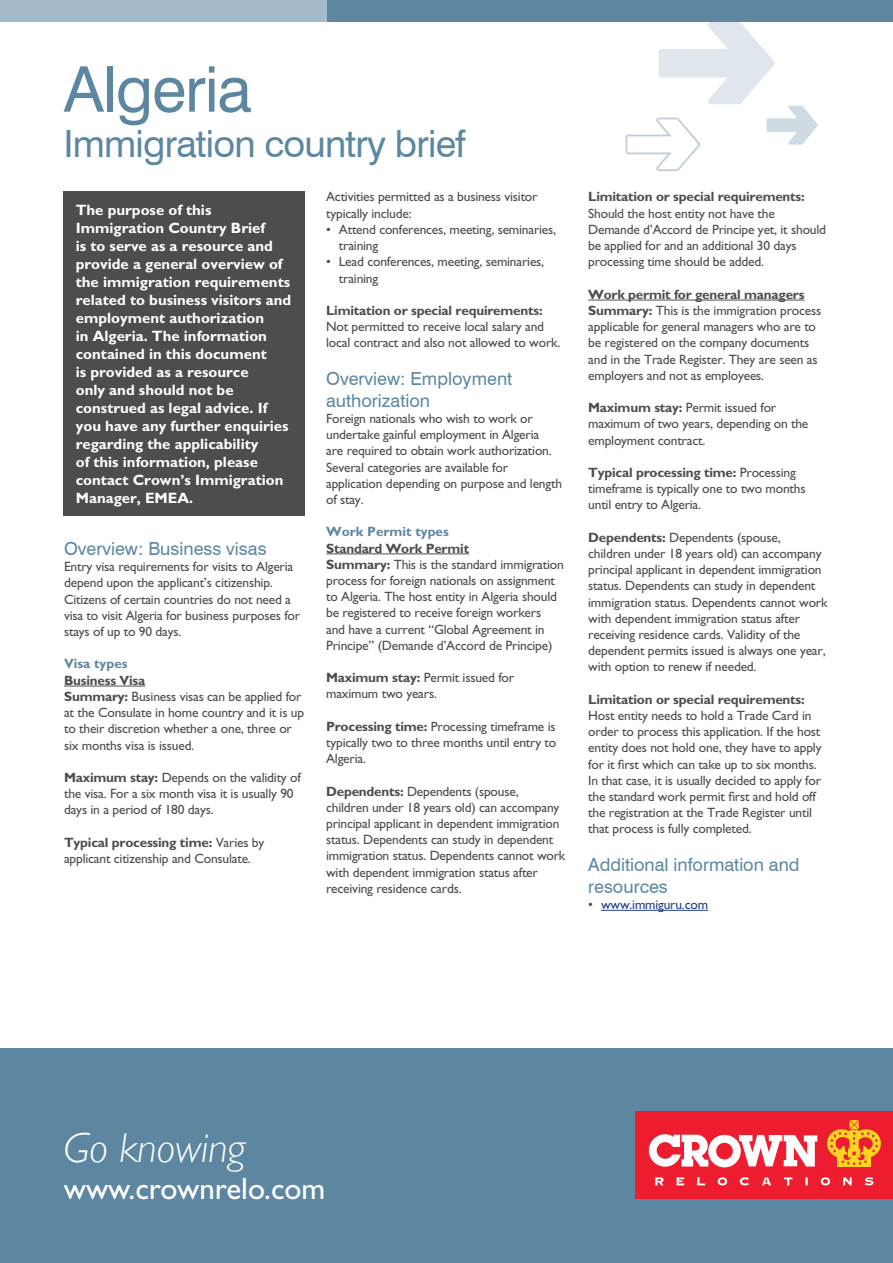
<style>
.page{position:relative;width:893px;height:1263px;background:#fff}
.page>*{position:absolute;margin:0;border:0;box-sizing:border-box;transform-origin:0 0}
.t1{font:63px "Swiss 721 BT";letter-spacing:-.02em;color:#5d87a1}
.t2{font:italic 300 41.7px "Gill Sans";color:#fff}
.t3{font:37.5px "Swiss 721 BT";letter-spacing:-.02em;color:#5d87a1}
.t4{font:30.9px "Gill Sans";color:#fff}
.t5{font:18px/21.6px "Swiss 721 BT";color:#5d87a1}
.t6{font:700 15px/18px "Gill Sans";color:#fff}
.t7{font:13.5px/16.2px "Gill Sans";letter-spacing:-.015em;color:#4d4d4f}
.t8{font:700 13.5px "Gill Sans";letter-spacing:-.015em;color:#4d4d4f}
.t9{font:700 13.5px "Gill Sans";color:#5d87a1}
.t10{font:13.5px "Gill Sans";letter-spacing:-.015em;color:#25408f}
.s1{font-weight:700}
.s2{color:#4d4d4f}
</style>
<div class="page">
<div style="left:0;top:1049px;width:893px;height:214px;background:#5d87a1"></div>
<div style="left:635px;top:1111px;width:258px;height:88px;background:#ed1c2e"></div>
<svg style="left:649px;top:1134px;width:168px;height:33px"></svg>
<svg style="left:676px;top:1177px;width:8px;height:9px"></svg>
<svg style="left:697px;top:1177px;width:8px;height:9px"></svg>
<svg style="left:718px;top:1177px;width:9px;height:8px"></svg>
<svg style="left:865px;top:1177px;width:8px;height:8px"></svg>
<svg style="left:762px;top:1177px;width:9px;height:8px"></svg>
<svg style="left:784px;top:1177px;width:8px;height:8px"></svg>
<svg style="left:805px;top:1177px;width:3px;height:8px"></svg>
<svg style="left:740px;top:1177px;width:9px;height:8px"></svg>
<svg style="left:821px;top:1177px;width:9px;height:8px"></svg>
<svg style="left:843px;top:1177px;width:9px;height:8px"></svg>
<svg style="left:655px;top:1177px;width:9px;height:8px"></svg>
<svg style="left:827px;top:1120px;width:54px;height:47px"></svg>
<svg style="left:625px;top:22px;width:193px;height:149px"></svg>
<div style="left:0;top:0;width:893px;height:21px;background:#5d87a1"></div>
<div style="left:0;top:0;width:326px;height:21px;background:#a3bacd"></div>
<hr style="left:326px;top:553px;width:143px;height:1px;background:#4d4d4f">
<hr style="left:64px;top:686px;width:81px;height:1px;background:#4d4d4f">
<hr style="left:588px;top:300px;width:216px;height:1px;background:#4d4d4f">
<hr style="left:601px;top:910px;width:107px;height:1px;background:#25408f">
<div style="left:63px;top:191px;width:242px;height:325px;background:#4d4d4f"></div>
<h1 class="t1" style="left:64px;top:51px;width:189px">Algeria</h1>
<h3 class="t3" style="left:64px;top:121px;width:403px">Immigration country brief</h3>
<p class="t6" style="left:76px;top:201px;width:217px">The purpose of this<br>Immigration Country Brief<br>is to serve as a resource and provide a general overview of the immigration requirements related to business visitors and employment authorization<br>in Algeria. The information contained in this document<br>is provided as a resource<br>only and should not be construed as legal advice. If you have any further enquiries regarding the applicability<br>of this information, please contact Crown’s Immigration<br>Manager, EMEA.</p>
<h3 class="t5" style="left:64px;top:538px;width:204px">Overview: Business visas</h3>
<p class="t7" style="left:64px;top:559px;width:238px">Entry visa requirements for visits to Algeria depend upon the applicant’s citizenship.<br>Citizens of certain countries do not need a visa to visit Algeria for business purposes for stays of up to 90 days.</p>
<p class="t9" style="left:64px;top:656px;width:65px">Visa types</p>
<p class="t7" style="left:64px;top:672px;width:242px"><span class="s1">Business Visa<br>Summary:</span> Business visas can be applied for at the Consulate in home country and it is up to their discretion whether a one, three or six months visa is issued.</p>
<p class="t7" style="left:64px;top:769px;width:238px"><span class="s1">Maximum stay:</span> Depends on the validity of the visa. For a six month visa it is usually 90 days in a period of 180 days.</p>
<p class="t7" style="left:64px;top:834px;width:202px"><span class="s1">Typical processing time:</span> Varies by applicant citizenship and Consulate.</p>
<p class="t7" style="left:326px;top:189px;width:213px">Activities permitted as a business visitor typically include:</p>
<p class="t7" style="left:339px;top:221px;width:219px;text-indent:-13px">• Attend conferences, meeting, seminaries, training</p>
<p class="t7" style="left:339px;top:254px;width:207px;text-indent:-13px">• Lead conferences, meeting, seminaries, training</p>
<p class="t8" style="left:326px;top:302px;width:218px">Limitation or special requirements:</p>
<p class="t7" style="left:326px;top:319px;width:236px">Not permitted to receive local salary and local contract and also not allowed to work.</p>
<h3 class="t5" style="left:326px;top:368px;width:188px">Overview: Employment authorization</h3>
<p class="t7" style="left:326px;top:410px;width:237px">Foreign nationals who wish to work or undertake gainful employment in Algeria<br>are required to obtain work authorization.<br>Several categories are available for application depending on purpose and length of stay.</p>
<p class="t9" style="left:326px;top:524px;width:124px">Work Permit types</p>
<p class="t7" style="left:326px;top:540px;width:239px"><span class="s1">Standard Work Permit<br>Summary:</span> This is the standard immigration process for foreign nationals on assignment to Algeria. The host entity in Algeria should be registered to receive foreign workers<br>and have a current “Global Agreement in Principe” (Demande d’Accord de Principe)</p>
<p class="t7" style="left:326px;top:670px;width:190px"><span class="s1">Maximum stay:</span> Permit issued for maximum two years.</p>
<p class="t7" style="left:326px;top:718px;width:232px;text-align:justify"><span class="s1">Processing time:</span> Processing timeframe is typically two to three months until entry to Algeria.</p>
<p class="t7" style="left:326px;top:783px;width:241px"><span class="s1">Dependents:</span> Dependents (spouse,<br>children under 18 years old) can accompany principal applicant in dependent immigration status. Dependents can study in dependent immigration status. Dependents cannot work with dependent immigration status after receiving residence cards.</p>
<p class="t8" style="left:588px;top:189px;width:218px">Limitation or special requirements:</p>
<p class="t7" style="left:588px;top:205px;width:239px">Should the host entity not have the Demande d’Accord de Principe yet, it should be applied for and an additional 30 days processing time should be added.</p>
<p class="t7" style="left:588px;top:286px;width:235px"><span class="s1">Work permit for general managers Summary:</span> This is the immigration process applicable for general managers who are to be registered on the company documents and in the Trade Register. They are seen as employers and not as employees.</p>
<p class="t7" style="left:588px;top:400px;width:222px"><span class="s1">Maximum stay:</span> Permit issued for maximum of two years, depending on the employment contract.</p>
<p class="t7" style="left:588px;top:464px;width:219px"><span class="s1">Typical processing time:</span> Processing timeframe is typically one to two months until entry to Algeria.</p>
<p class="t7" style="left:588px;top:529px;width:241px"><span class="s1">Dependents:</span> Dependents (spouse,<br>children under 18 years old) can accompany principal applicant in dependent immigration status. Dependents can study in dependent immigration status. Dependents cannot work with dependent immigration status after receiving residence cards. Validity of the dependent permits issued is always one year, with option to renew if needed.</p>
<p class="t8" style="left:588px;top:691px;width:218px">Limitation or special requirements:</p>
<p class="t7" style="left:588px;top:707px;width:235px">Host entity needs to hold a Trade Card in order to process this application. If the host entity does not hold one, they have to apply for it first which can take up to six months.<br>In that case, it is usually decided to apply for the standard work permit first and hold off the registration at the Trade Register until that process is fully completed.</p>
<h3 class="t5" style="left:588px;top:854px;width:213px">Additional information and resources</h3>
<p class="t10" style="left:588px;top:897px;width:121px"><span class="s2">•</span> www.immiguru.com</p>
<h2 class="t2" style="left:64px;top:1124px;width:183px">Go knowing</h2>
<h3 class="t4" style="left:64px;top:1171px;width:263px">www.crownrelo.com</h3>
</div>
